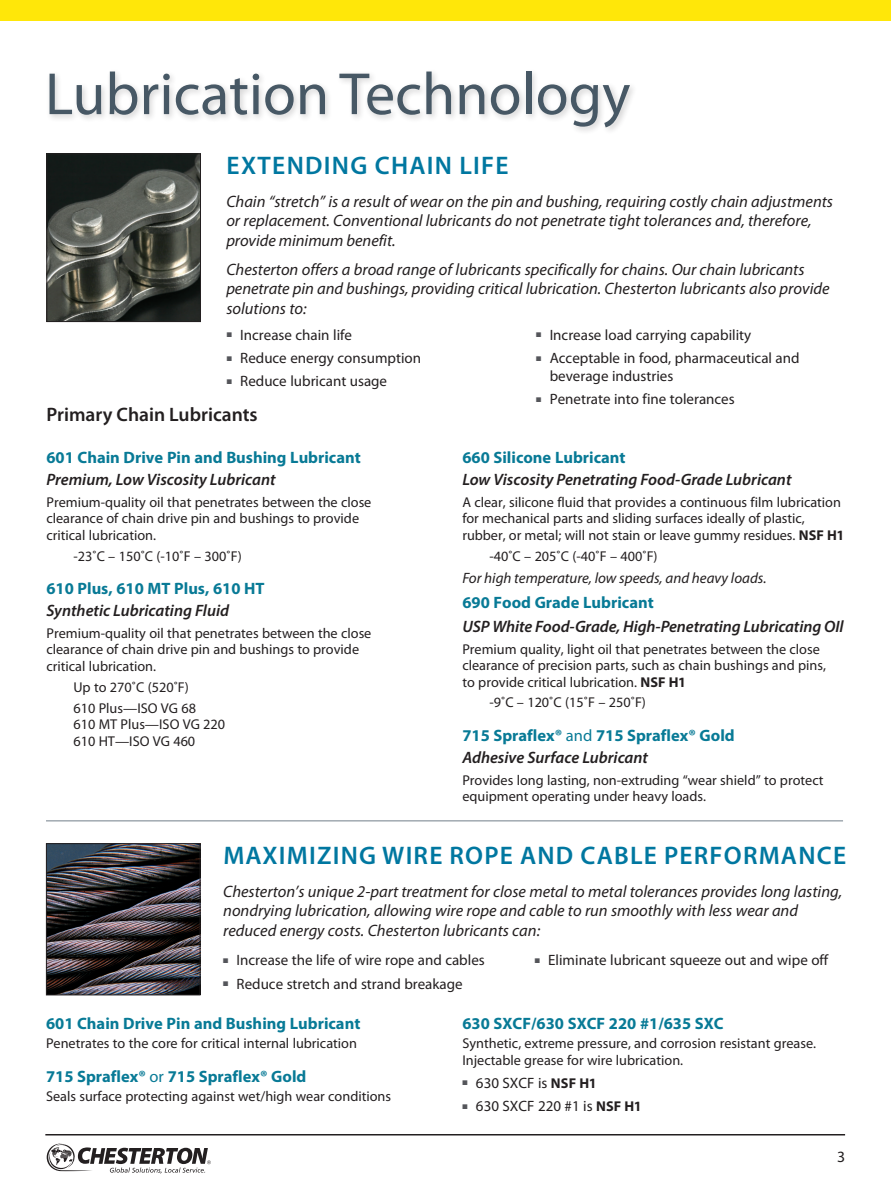
<style>
.page{position:relative;width:891px;height:1188px;background:#fff}
.page>*{position:absolute;margin:0;border:0;box-sizing:border-box;transform-origin:0 0}
.t1{font:60px "Myriad Pro";color:#475865}
.t2{font:600 25.5px "Myriad Pro";letter-spacing:.05em;color:#0077a0}
.t3{font:600 19.5px "Myriad Pro";color:#231f20}
.t4{font:italic 16.5px/19.5px "Myriad Pro";color:#231f20}
.t5{font:700 16.5px/22.2px "Myriad Pro";color:#087a96}
.t6{font:italic 600 16.5px "Myriad Pro";color:#231f20}
.t7{font:15.75px "Myriad Pro";color:#231f20}
.t8{font:15px/18px "Myriad Pro";color:#231f20}
.t9{font:italic 15px "Myriad Pro";color:#231f20}
.t10{font:14.25px/16.5px "Myriad Pro";color:#231f20}
.s1{font-weight:700}
.s2{font-weight:400}
.s3{font-weight:600;font-style:italic;color:#231f20}
.s4{font-weight:700;font-size:14.25px}
</style>
<div class="page">
<div style="left:0;top:0;width:891px;height:20px;background:#ffe709"></div>
<svg style="left:47px;top:1143px;width:164px;height:30px"></svg>
<hr style="left:45px;top:1134px;width:800px;height:2px;background:#231f20">
<div style="left:46px;top:68px;width:593px;height:68px;background:#231f20;opacity:.2"></div>
<img style="left:48px;top:155px;width:151px;height:165px">
<div style="left:46px;top:153px;width:155px;height:169px;border:1px solid #231f20"></div>
<img style="left:48px;top:845px;width:150px;height:148px">
<div style="left:46px;top:843px;width:154px;height:152px;border:1px solid #231f20"></div>
<hr style="left:46px;top:820px;width:797px;height:1px;background:#727f8a">
<h1 class="t1" style="left:45px;top:57px;width:587px">Lubrication Technology</h1>
<h2 class="t2" style="left:227px;top:149px;width:284px">EXTENDING CHAIN LIFE</h2>
<p class="t4" style="left:226px;top:191px;width:608px">Chain “stretch” is a result of wear on the pin and bushing, requiring costly chain adjustments or replacement. Conventional lubricants do not penetrate tight tolerances and, therefore, provide minimum benefit.</p>
<p class="t4" style="left:226px;top:259px;width:605px">Chesterton offers a broad range of lubricants specifically for chains. Our chain lubricants penetrate pin and bushings, providing critical lubrication. Chesterton lubricants also provide solutions to:</p>
<p class="t8" style="left:227px;top:325px;width:127px"><sup>■</sup> Increase chain life</p>
<p class="t8" style="left:227px;top:349px;width:196px"><sup>■</sup> Reduce energy consumption</p>
<p class="t8" style="left:227px;top:372px;width:162px"><sup>■</sup> Reduce lubricant usage</p>
<h3 class="t3" style="left:46px;top:402px;width:213px">Primary Chain Lubricants</h3>
<p class="t5" style="left:46px;top:446px;width:316px">601 Chain Drive Pin and Bushing Lubricant</p>
<p class="t6" style="left:46px;top:469px;width:231px">Premium, Low Viscosity Lubricant</p>
<p class="t10" style="left:46px;top:494px;width:327px">Premium-quality oil that penetrates between the close clearance of chain drive pin and bushings to provide critical lubrication.</p>
<p class="t10" style="left:73px;top:548px;width:170px">-23˚C – 150˚C (-10˚F – 300˚F)</p>
<p class="t5" style="left:46px;top:577px;width:220px">610 Plus, 610 MT Plus, 610 HT</p>
<p class="t6" style="left:46px;top:600px;width:184px">Synthetic Lubricating Fluid</p>
<p class="t10" style="left:46px;top:625px;width:327px">Premium-quality oil that penetrates between the close clearance of chain drive pin and bushings to provide critical lubrication.</p>
<p class="t10" style="left:73px;top:676px;width:124px;line-height:20.9px">Up to 270˚C (520˚F)<br>610 Plus—ISO VG 68</p>
<p class="t10" style="left:73px;top:716px;width:153px">610 MT Plus—ISO VG 220<br>610 HT—ISO VG 460</p>
<p class="t8" style="left:536px;top:325px;width:217px"><sup>■</sup> Increase load carrying capability</p>
<p class="t8" style="left:550px;top:349px;width:251px;text-indent:-14px"><sup>■</sup> Acceptable in food, pharmaceutical and beverage industries</p>
<p class="t8" style="left:536px;top:390px;width:200px"><sup>■</sup> Penetrate into fine tolerances</p>
<p class="t5" style="left:462px;top:446px;width:165px">660 Silicone Lubricant</p>
<p class="t6" style="left:462px;top:469px;width:331px">Low Viscosity Penetrating Food-Grade Lubricant</p>
<p class="t10" style="left:462px;top:494px;width:384px">A clear, silicone fluid that provides a continuous film lubrication for mechanical parts and sliding surfaces ideally of plastic, rubber, or metal; will not stain or leave gummy residues. <span class="s1">NSF H1</span></p>
<p class="t10" style="left:489px;top:548px;width:170px">-40˚C – 205˚C (-40˚F – 400˚F)</p>
<p class="t9" style="left:462px;top:569px;width:306px">For high temperature, low speeds, and heavy loads.</p>
<p class="t5" style="left:462px;top:591px;width:193px">690 Food Grade Lubricant</p>
<p class="t6" style="left:462px;top:616px;width:383px">USP White Food-Grade, High-Penetrating Lubricating OIl</p>
<p class="t10" style="left:462px;top:640px;width:365px">Premium quality, light oil that penetrates between the close clearance of precision parts, such as chain bushings and pins, to provide critical lubrication. <span class="s1">NSF H1</span></p>
<p class="t10" style="left:489px;top:694px;width:158px">-9˚C – 120˚C (15˚F – 250˚F)</p>
<p class="t5" style="left:462px;top:723px;width:274px">715 Spraflex® <span class="s2">and</span> 715 Spraflex® Gold<br><span class="s3">Adhesive Surface Lubricant</span></p>
<p class="t10" style="left:462px;top:771px;width:363px">Provides long lasting, non-extruding “wear shield” to protect equipment operating under heavy loads.</p>
<h2 class="t2" style="left:223px;top:839px;width:624px">MAXIMIZING WIRE ROPE AND CABLE PERFORMANCE</h2>
<p class="t4" style="left:223px;top:881px;width:621px">Chesterton’s unique 2-part treatment for close metal to metal tolerances provides long lasting, nondrying lubrication, allowing wire rope and cable to run smoothly with less wear and reduced energy costs. Chesterton lubricants can:</p>
<p class="t8" style="left:223px;top:951px;width:263px"><sup>■</sup> Increase the life of wire rope and cables</p>
<p class="t8" style="left:223px;top:974px;width:241px"><sup>■</sup> Reduce stretch and strand breakage</p>
<p class="t8" style="left:535px;top:951px;width:295px"><sup>■</sup> Eliminate lubricant squeeze out and wipe off</p>
<p class="t5" style="left:46px;top:1012px;width:316px">601 Chain Drive Pin and Bushing Lubricant</p>
<p class="t10" style="left:46px;top:1035px;width:313px">Penetrates to the core for critical internal lubrication</p>
<p class="t5" style="left:46px;top:1064px;width:262px">715 Spraflex® <span class="s2">or</span> 715 Spraflex® Gold</p>
<p class="t10" style="left:46px;top:1087px;width:347px">Seals surface protecting against wet/high wear conditions</p>
<p class="t5" style="left:462px;top:1012px;width:263px">630 SXCF/630 SXCF 220 #1/635 SXC</p>
<p class="t10" style="left:462px;top:1035px;width:355px">Synthetic, extreme pressure, and corrosion resistant grease.<br>Injectable grease for wire lubrication.</p>
<p class="t8" style="left:462px;top:1073px;width:136px"><sup>■</sup> 630 SXCF is <span class="s4">NSF H1</span></p>
<p class="t8" style="left:462px;top:1097px;width:181px"><sup>■</sup> 630 SXCF 220 #1 is <span class="s4">NSF H1</span></p>
<p class="t7" style="left:837px;top:1147px;width:10px">3</p>
</div>
